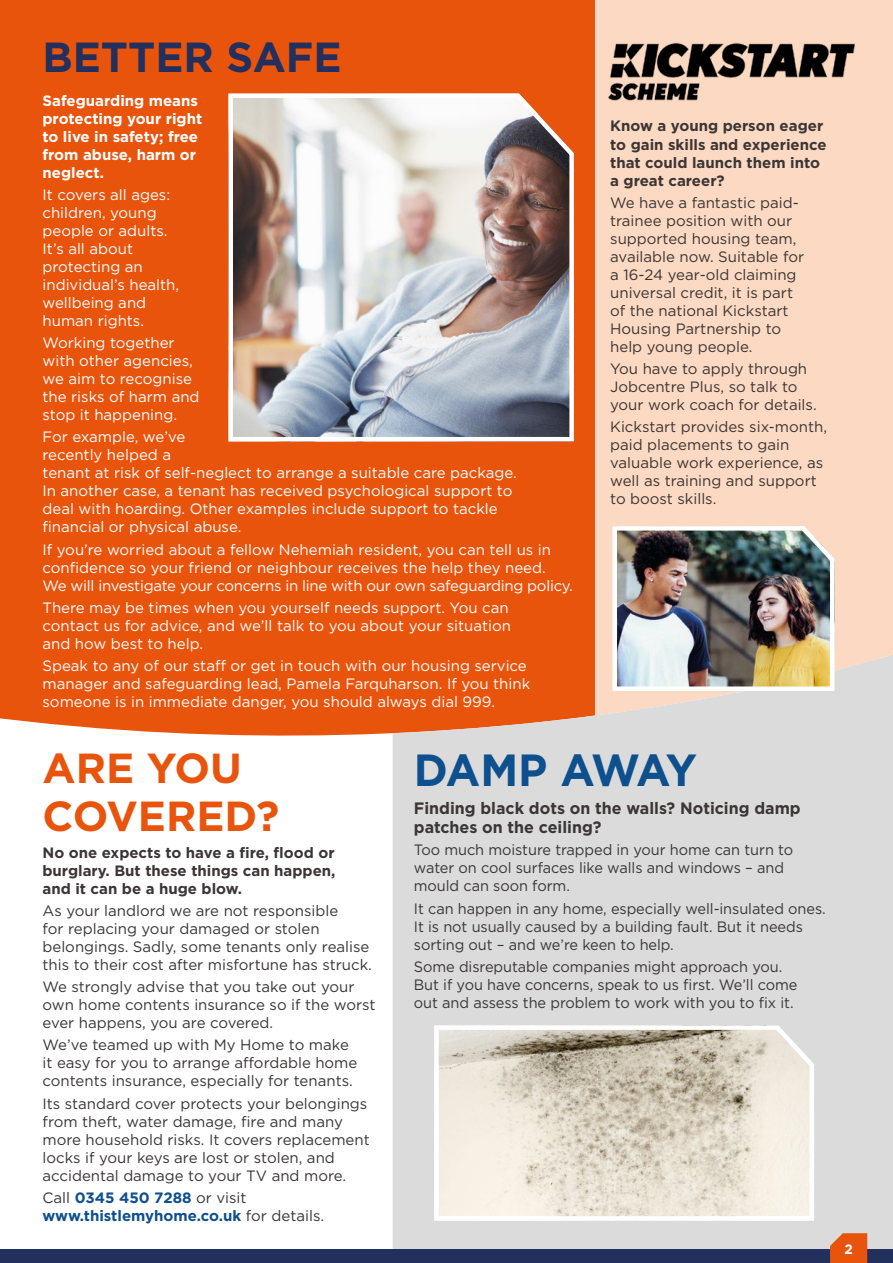
<style>
.page{position:relative;width:893px;height:1263px;background:#fff}
.page>*{position:absolute;margin:0;border:0;box-sizing:border-box;transform-origin:0 0}
.t1{font:700 45px "Gotham";letter-spacing:-.07em;color:#0e4f8e}
.t2{font:700 42px/48px "Gotham";color:#e9540d}
.t3{font:700 42px "Gotham";color:#232f5d}
.t4{font:700 16.5px/19.5px "Gotham";color:#3b3635}
.t5{font:15px/18px "Gotham";color:#3b3635}
.t6{font:15px/18px "Gotham";color:#fff}
.t7{font:700 15px/18px "Gotham";color:#3b3635}
.t8{font:700 15px/18px "Gotham";color:#fff}
.t9{font:700 15px/18px "Gotham";color:#0e4f8e}
.t10{font:700 13.5px "Gotham";color:#fff}
.s1{font-weight:400;color:#3b3635}
</style>
<div class="page">
<div style="left:0;top:0;width:893px;height:949px;background:#e9540d"></div>
<div style="left:595px;top:0;width:298px;height:1026px;background:#fcd9c2"></div>
<svg style="left:0;top:718px;width:393px;height:531px"></svg>
<svg style="left:393px;top:654px;width:500px;height:595px;background:#dcd1cc"></svg>
<div style="left:0;top:1249px;width:893px;height:14px;background:#232f5d"></div>
<svg style="left:830px;top:1233px;width:37px;height:30px"></svg>
<img style="left:608px;top:43px;width:247px;height:57px">
<img style="left:228px;top:93px;width:346px;height:349px">
<img style="left:610px;top:526px;width:227px;height:167px">
<svg style="left:432px;top:1021px;width:384px;height:202px;background:#dfd9cc"></svg>
<h2 class="t3" style="left:43px;top:29px;width:301px">BETTER SAFE</h2>
<p class="t8" style="left:43px;top:91px;width:161px">Safeguarding means protecting your right to live in safety; free from abuse, harm or neglect.</p>
<p class="t6" style="left:43px;top:185px;width:138px">It covers all ages: children, young people or adults.<br>It’s all about protecting an individual’s health, wellbeing and human rights.</p>
<p class="t6" style="left:43px;top:333px;width:159px">Working together with other agencies, we aim to recognise the risks of harm and stop it happening.</p>
<p class="t6" style="left:43px;top:428px;width:476px">For example, we’ve<br>recently helped a<br>tenant at risk of self-neglect to arrange a suitable care package.<br>In another case, a tenant has received psychological support to deal with hoarding. Other examples include support to tackle financial or physical abuse.</p>
<p class="t6" style="left:43px;top:540px;width:532px">If you’re worried about a fellow Nehemiah resident, you can tell us in confidence so your friend or neighbour receives the help they need.<br>We will investigate your concerns in line with our own safeguarding policy.</p>
<p class="t6" style="left:43px;top:598px;width:470px">There may be times when you yourself needs support. You can contact us for advice, and we’ll talk to you about your situation and how best to help.</p>
<p class="t6" style="left:43px;top:656px;width:489px">Speak to any of our staff or get in touch with our housing service manager and safeguarding lead, Pamela Farquharson. If you think someone is in immediate danger, you should always dial 999.</p>
<p class="t7" style="left:610px;top:117px;width:218px">Know a young person eager to gain skills and experience that could launch them into a great career?</p>
<p class="t5" style="left:610px;top:193px;width:195px">We have a fantastic paid&shy;trainee position with our supported housing team, available now. Suitable for a 16-24 year-old claiming universal credit, it is part of the national Kickstart<br>Housing Partnership to help young people.</p>
<p class="t5" style="left:610px;top:359px;width:208px">You have to apply through<br>Jobcentre Plus, so talk to your work coach for details.</p>
<p class="t5" style="left:610px;top:418px;width:218px">Kickstart provides six-month, paid placements to gain valuable work experience, as well as training and support to boost skills.</p>
<h2 class="t2" style="left:43px;top:744px;width:238px">ARE YOU<br>COVERED?</h2>
<p class="t7" style="left:43px;top:843px;width:294px;text-align:justify">No one expects to have a fire, flood or burglary. But these things can happen, and it can be a huge blow.</p>
<p class="t5" style="left:43px;top:901px;width:331px">As your landlord we are not responsible<br>for replacing your damaged or stolen belongings. Sadly, some tenants only realise this to their cost after misfortune has struck.</p>
<p class="t5" style="left:43px;top:977px;width:335px">We strongly advise that you take out your own home contents insurance so if the worst ever happens, you are covered.</p>
<p class="t5" style="left:43px;top:1036px;width:316px">We’ve teamed up with My Home to make it easy for you to arrange affordable home contents insurance, especially for tenants.</p>
<p class="t5" style="left:43px;top:1094px;width:329px">Its standard cover protects your belongings from theft, water damage, fire and many more household risks. It covers replacement locks if your keys are lost or stolen, and accidental damage to your TV and more.</p>
<p class="t9" style="left:43px;top:1188px;width:283px"><span class="s1">Call</span> 0345 450 7288 <span class="s1">or visit </span>www.thistlemyhome.co.uk <span class="s1">for details.</span></p>
<h1 class="t1" style="left:414px;top:740px;width:285px">DAMP AWAY</h1>
<p class="t4" style="left:414px;top:798px;width:388px">Finding black dots on the walls? Noticing damp patches on the ceiling?</p>
<p class="t5" style="left:414px;top:841px;width:381px">Too much moisture trapped in your home can turn to water on cool surfaces like walls and windows – and mould can soon form.</p>
<p class="t5" style="left:414px;top:899px;width:413px">It can happen in any home, especially well-insulated ones.<br>It is not usually caused by a building fault. But it needs sorting out – and we’re keen to help.</p>
<p class="t5" style="left:414px;top:957px;width:385px">Some disreputable companies might approach you.<br>But if you have concerns, speak to us first. We’ll come out and assess the problem to work with you to fix it.</p>
<p class="t10" style="left:844px;top:1240px;width:10px">2</p>
</div>
